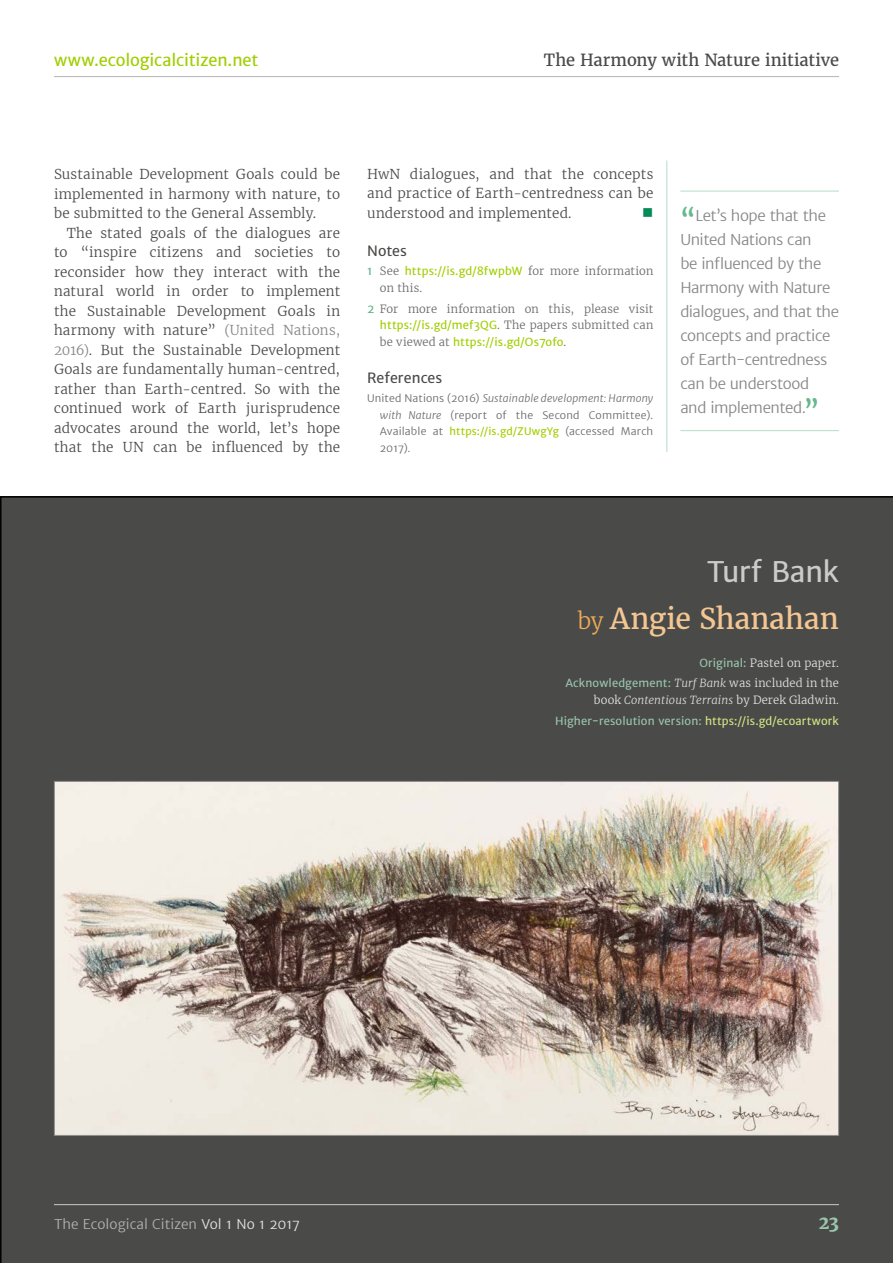
<style>
.page{position:relative;width:893px;height:1263px;background:#fff}
.page>*{position:absolute;margin:0;border:0;box-sizing:border-box;transform-origin:0 0}
.t1{font:28.5px "Merriweather";letter-spacing:-.01em;color:#f3c692}
.t2{font:28.5px "Merriweather Sans";letter-spacing:-.015em;color:#cbcbcb}
.t3{font:700 18px "Merriweather";color:#99c6ad}
.t4{font:16.5px "Merriweather";letter-spacing:-.005em;color:#4a4a49}
.t5{font:16.5px "Merriweather Sans";letter-spacing:-.005em;color:#a1ce00}
.t6{font:300 15px/24px "Merriweather Sans";letter-spacing:-.025em;color:#878787}
.t7{font:15px "Wingdings";color:#008b57}
.t8{font:14.25px "Merriweather Sans";letter-spacing:.005em;color:#4a4a49}
.t9{font:300 13.5px/19.5px "Merriweather";letter-spacing:.015em;color:#4a4a49;text-align:justify}
.t10{font:300 13.5px "Merriweather Sans";color:#b3b2b2}
.t11{font:300 11.25px/16.5px "Merriweather";letter-spacing:.01em;color:#6a6969}
.t12{font:11.25px "Merriweather Sans";letter-spacing:.015em;color:#99c6ad}
.t13{font:300 11.25px "Merriweather";letter-spacing:.01em;color:#e3e3e3}
.t14{font:11.25px "Merriweather Sans";letter-spacing:.005em;color:#a1ce00}
.t15{font:300 10.5px/16.5px "Merriweather Sans";letter-spacing:.015em;color:#6a6969;text-align:justify}
.s1{color:#878787}
.s2{font-family:"Merriweather Sans";font-weight:400;font-size:12px;color:#64b88c}
.s3{font-family:"Merriweather Sans";font-weight:400;color:#a1ce00}
.s4{font-family:"Merriweather";font-weight:300;color:#6a6969}
.s5{font-style:italic}
.s6{font-weight:400;color:#a1ce00}
.s7{font-family:"Merriweather";font-weight:700;font-size:22.5px;color:#64b88c}
.s8{font-weight:300;font-size:22.5px;color:#ecaa57}
.s9{font-family:"Merriweather Sans";font-weight:400;color:#99c6ad}
.s10{font-family:"Merriweather";font-weight:300;font-style:italic;color:#e3e3e3}
.s11{font-family:"Merriweather";font-weight:300;color:#e3e3e3}
.s12{color:#d1e784}
.s13{color:#e3e3e3}
</style>
<div class="page">
<div style="left:0;top:496px;width:893px;height:767px;background:#4a4a49"></div>
<hr style="left:54px;top:1204px;width:785px;height:1px;background:#bcbcbc">
<hr style="left:54px;top:76px;width:785px;height:1px;background:#bcbcbc">
<hr style="left:666px;top:161px;width:1px;height:291px;background:#b6dcc6">
<hr style="left:680px;top:191px;width:159px;height:1px;background:#b6dcc6">
<hr style="left:680px;top:430px;width:159px;height:1px;background:#b6dcc6">
<img style="left:56px;top:783px;width:781px;height:351px">
<p class="t5" style="left:54px;top:50px;width:206px">www.ecologicalcitizen.net</p>
<p class="t4" style="left:544px;top:49px;width:296px">The Harmony with Nature initiative</p>
<p class="t9" style="left:54px;top:164px;width:288px">Sustainable Development Goals could be implemented in harmony with nature, to be submitted to the General Assembly.</p>
<p class="t9" style="left:54px;top:223px;width:288px;text-indent:13px">The stated goals of the dialogues are to “inspire citizens and societies to reconsider how they interact with the natural world in order to implement the Sustainable Development Goals in harmony with nature” <span class="s1">(United Nations, 2016)</span>. But the Sustainable Development Goals are fundamentally human-centred, rather than Earth-centred. So with the continued work of Earth jurisprudence advocates around the world, let’s hope that the UN can be influenced by the</p>
<p class="t9" style="left:367px;top:164px;width:288px">HwN dialogues, and that the concepts and practice of Earth-centredness can be understood and implemented.</p>
<p class="t7" style="left:642px;top:205px;width:13px">■</p>
<p class="t8" style="left:367px;top:241px;width:41px">Notes</p>
<p class="t11" style="left:380px;top:263px;width:275px;text-indent:-13px"><span class="s2">1</span> See <span class="s3">https://is.gd/8fwpbW</span> for more information on this.</p>
<p class="t11" style="left:367px;top:300px;width:288px;text-align:right"><span class="s2">2</span> For more information on this, please visit <span class="s3">https://is.gd/mef3QG</span>. The papers submitted can</p>
<p class="t14" style="left:380px;top:334px;width:188px"><span class="s4">be viewed at</span> https://is.gd/Os7ofo<span class="s4">.</span></p>
<p class="t8" style="left:367px;top:368px;width:77px">References</p>
<p class="t15" style="left:380px;top:390px;width:275px;text-indent:-13px">United Nations (2016) <span class="s5">Sustainable development: Harmony with Nature</span> (report of the Second Committee).<br>Available at <span class="s6">https://is.gd/ZUwgYg</span> (accessed March 2017).</p>
<p class="t6" style="left:680px;top:204px;width:160px"><span class="s7">“</span>Let’s hope that the<br>United Nations can<br>be influenced by the<br>Harmony with Nature dialogues, and that the concepts and practice of Earth-centredness can be understood and implemented.<span class="s7">”</span></p>
<h1 class="t2" style="left:707px;top:553px;width:134px">Turf Bank</h1>
<h1 class="t1" style="left:578px;top:599px;width:263px"><span class="s8">by</span> Angie Shanahan</h1>
<p class="t13" style="left:699px;top:655px;width:141px"><span class="s9">Original:</span> Pastel on paper.</p>
<p class="t12" style="left:565px;top:676px;width:275px">Acknowledgement: <span class="s10">Turf Bank</span> <span class="s11">was included in the</span></p>
<p class="t13" style="left:594px;top:692px;width:247px">book <span class="s5">Contentious Terrains</span> by Derek Gladwin.</p>
<p class="t12" style="left:555px;top:713px;width:285px">Higher-resolution version: <span class="s12">https://is.gd/ecoartwork</span></p>
<p class="t10" style="left:54px;top:1215px;width:247px">The Ecological Citizen <span class="s13">Vol 1 No 1 2017</span></p>
<h2 class="t3" style="left:819px;top:1210px;width:22px">23</h2>
</div>
